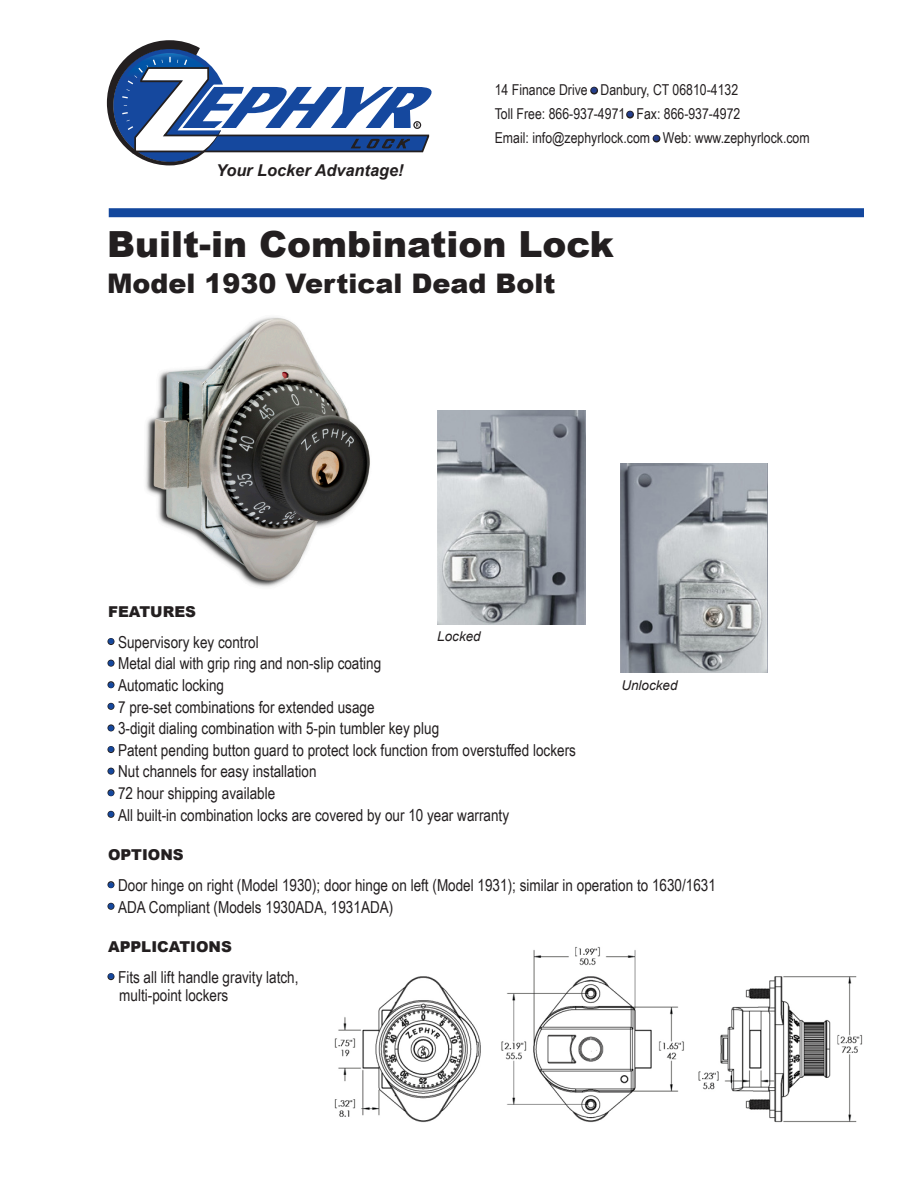
<style>
.page{position:relative;width:918px;height:1188px;background:#fff}
.page>*{position:absolute;margin:0;border:0;box-sizing:border-box;transform-origin:0 0}
.t1{font:900 36px "Arial";color:#231f20}
.t2{font:900 27px "Arial";color:#231f20}
.t3{font:16.5px/18px "Arial Narrow";color:#231f20}
.t4{font:italic 700 16.35px "Arial";color:#231f20}
.t5{font:15px "Arial Narrow";color:#231f20}
.t6{font:900 15px "Arial";color:#231f20}
.t7{font:italic 13.5px "Arial";color:#231f20}
</style>
<div class="page">
<svg style="left:590px;top:86px;width:8px;height:9px"></svg>
<svg style="left:626px;top:110px;width:8px;height:9px"></svg>
<svg style="left:652px;top:134px;width:9px;height:9px"></svg>
<svg style="left:107px;top:40px;width:325px;height:125px"></svg>
<div style="left:109px;top:208px;width:755px;height:9px;background:#13479d"></div>
<svg style="left:107px;top:638px;width:8px;height:7px"></svg>
<svg style="left:107px;top:659px;width:8px;height:8px"></svg>
<svg style="left:107px;top:681px;width:8px;height:8px"></svg>
<svg style="left:107px;top:702px;width:8px;height:8px"></svg>
<svg style="left:107px;top:724px;width:8px;height:8px"></svg>
<svg style="left:107px;top:746px;width:8px;height:7px"></svg>
<svg style="left:107px;top:767px;width:8px;height:8px"></svg>
<svg style="left:107px;top:789px;width:8px;height:8px"></svg>
<svg style="left:107px;top:810px;width:8px;height:8px"></svg>
<svg style="left:107px;top:881px;width:8px;height:8px"></svg>
<svg style="left:107px;top:902px;width:8px;height:8px"></svg>
<svg style="left:107px;top:973px;width:8px;height:8px"></svg>
<img style="left:145px;top:317px;width:225px;height:270px">
<img style="left:334px;top:946px;width:529px;height:177px">
<img style="left:438px;top:410px;width:148px;height:214px">
<img style="left:620px;top:463px;width:147px;height:210px">
<p class="t4" style="left:216px;top:160px;width:189px">Your Locker Advantage!</p>
<p class="t5" style="left:495px;top:79px;width:245px">14 Finance Drive <sup>●</sup> Danbury, CT 06810-4132</p>
<p class="t5" style="left:495px;top:103px;width:247px">Toll Free: 866-937-4971 <sup>●</sup> Fax: 866-937-4972</p>
<p class="t5" style="left:495px;top:127px;width:316px">Email: info@zephyrlock.com <sup>●</sup> Web: www.zephyrlock.com</p>
<p class="t1" style="left:107px;top:218px;width:508px">Built-in Combination Lock</p>
<p class="t2" style="left:107px;top:264px;width:450px">Model 1930 Vertical Dead Bolt</p>
<p class="t6" style="left:108px;top:601px;width:90px">FEATURES</p>
<p class="t3" style="left:108px;top:632px;width:152px"><sup>●</sup> Supervisory key control</p>
<p class="t3" style="left:108px;top:654px;width:275px"><sup>●</sup> Metal dial with grip ring and non-slip coating</p>
<p class="t3" style="left:108px;top:676px;width:118px"><sup>●</sup> Automatic locking</p>
<p class="t3" style="left:108px;top:697px;width:268px"><sup>●</sup> 7 pre-set combinations for extended usage</p>
<p class="t3" style="left:108px;top:719px;width:333px"><sup>●</sup> 3-digit dialing combination with 5-pin tumbler key plug</p>
<p class="t3" style="left:108px;top:740px;width:469px"><sup>●</sup> Patent pending button guard to protect lock function from overstuffed lockers</p>
<p class="t3" style="left:108px;top:762px;width:210px"><sup>●</sup> Nut channels for easy installation</p>
<p class="t3" style="left:108px;top:784px;width:169px"><sup>●</sup> 72 hour shipping available</p>
<p class="t3" style="left:108px;top:805px;width:403px"><sup>●</sup> All built-in combination locks are covered by our 10 year warranty</p>
<p class="t6" style="left:108px;top:844px;width:77px">OPTIONS</p>
<p class="t3" style="left:108px;top:876px;width:610px"><sup>●</sup> Door hinge on right (Model 1930); door hinge on left (Model 1931); similar in operation to 1630/1631</p>
<p class="t3" style="left:108px;top:897px;width:287px"><sup>●</sup> ADA Compliant (Models 1930ADA, 1931ADA)</p>
<p class="t6" style="left:108px;top:936px;width:125px">APPLICATIONS</p>
<p class="t3" style="left:119px;top:968px;width:181px;text-indent:-11px"><sup>●</sup> Fits all lift handle gravity latch, multi-point lockers</p>
<p class="t7" style="left:437px;top:628px;width:45px">Locked</p>
<p class="t7" style="left:621px;top:677px;width:58px">Unlocked</p>
</div>
